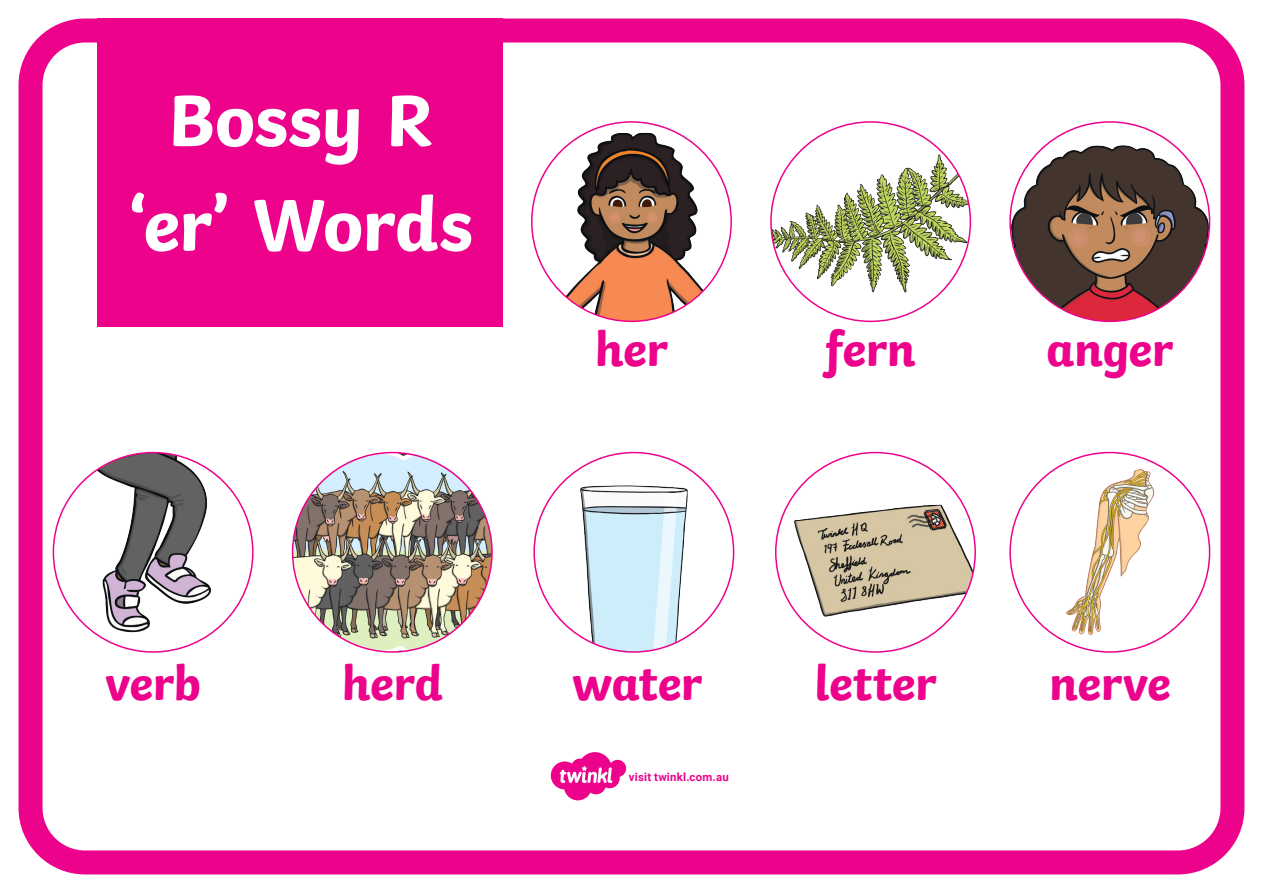
<style>
.page{position:relative;width:1263px;height:893px;background:#fff}
.page>*{position:absolute;margin:0;border:0;box-sizing:border-box;transform-origin:0 0}
.Heading_1{font:700 76.5px "Twinkl";letter-spacing:-.01em;color:#fff}
.Heading_1-2{font:700 49.5px "Twinkl";letter-spacing:-.01em;color:#ed028c}
.t1{font:700 11.4px "Roboto";letter-spacing:.02em;color:#ed028c}
</style>
<div class="page">
<div style="left:19px;top:19px;width:1225px;height:855px;border:24px solid #ed028c;border-radius:55px"></div>
<div style="left:98px;top:19px;width:405px;height:308px;background:#ed028c"></div>
<img style="left:66px;top:453px;width:185px;height:179px">
<img style="left:293px;top:453px;width:199px;height:199px;border-radius:100px">
<img style="left:580px;top:485px;width:107px;height:167px">
<img style="left:532px;top:133px;width:199px;height:188px">
<img style="left:771px;top:153px;width:199px;height:139px">
<img style="left:1012px;top:145px;width:197px;height:176px">
<img style="left:794px;top:505px;width:181px;height:112px">
<img style="left:1066px;top:470px;width:87px;height:165px">
<svg style="left:551px;top:752px;width:75px;height:48px"></svg>
<p class="Heading_1" style="left:168px;top:57px;width:266px">Bossy R</p>
<p class="Heading_1" style="left:128px;top:162px;width:346px">‘er’ Words</p>
<p class="Heading_1-2" style="left:595px;top:308px;width:75px">her</p>
<p class="Heading_1-2" style="left:826px;top:308px;width:92px">fern</p>
<p class="Heading_1-2" style="left:1046px;top:308px;width:129px">anger</p>
<p class="Heading_1-2" style="left:105px;top:643px;width:97px">verb</p>
<p class="Heading_1-2" style="left:342px;top:643px;width:103px">herd</p>
<p class="Heading_1-2" style="left:572px;top:643px;width:132px">water</p>
<p class="Heading_1-2" style="left:814px;top:643px;width:124px">letter</p>
<p class="t1" style="left:629px;top:769px;width:101px">visit twinkl.com.au</p>
<p class="Heading_1-2" style="left:1049px;top:643px;width:123px">nerve</p>
</div>
